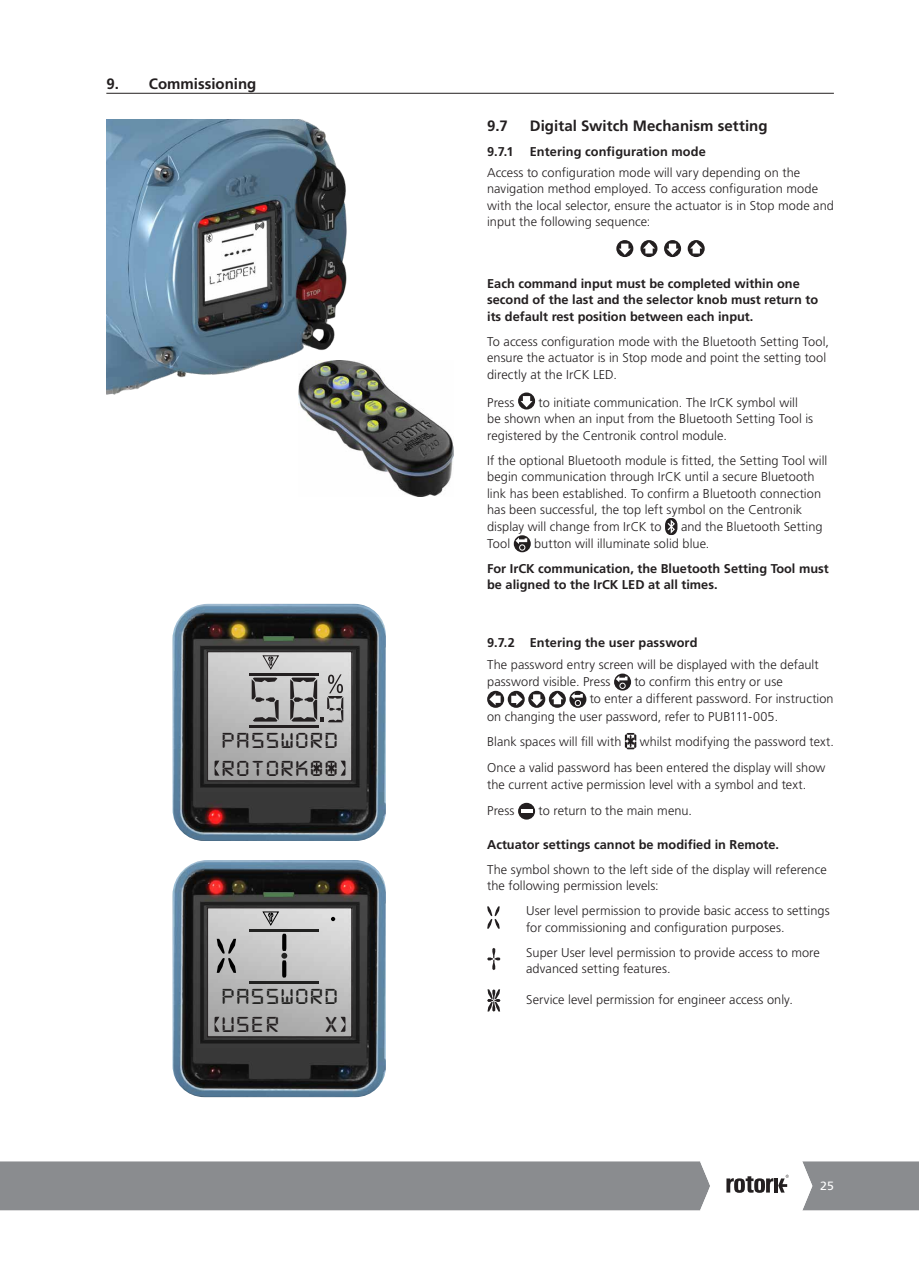
<style>
.page{position:relative;width:919px;height:1263px;background:#fff}
.page>*{position:absolute;margin:0;border:0;box-sizing:border-box;transform-origin:0 0}
.t1{font:22.95px/27.8px "Digital 7 Mono";letter-spacing:.06em;color:#231f20;scale:1.23 1}
.t2{font:22.95px "Digital 7 Mono";letter-spacing:.06em;color:#222221;scale:1.23 1}
.t3{font:700 15px "Frutiger LT Std";color:#231f20}
.t4{font:300 12.75px/16.5px "Frutiger LT Std";letter-spacing:.005em;color:#231f20}
.t5{font:700 12.75px/16.5px "Frutiger LT Std";color:#231f20}
.t6{font:12px "Frutiger LT Std";color:#fff}
</style>
<div class="page">
<img style="left:172px;top:604px;width:214px;height:237px">
<div style="left:207px;top:652px;width:145px;height:129px;border:1px solid #231f20"></div>
<hr style="left:250px;top:673px;width:69px;height:2px;background:#231f20">
<hr style="left:250px;top:725px;width:69px;height:3px;background:#231f20">
<svg style="left:313px;top:762px;width:7px;height:12px"></svg>
<svg style="left:252px;top:678px;width:26px;height:44px"></svg>
<svg style="left:290px;top:674px;width:53px;height:48px;background:#989797"></svg>
<svg style="left:262px;top:655px;width:17px;height:15px"></svg>
<svg style="left:214px;top:761px;width:5px;height:15px"></svg>
<svg style="left:328px;top:761px;width:17px;height:15px"></svg>
<svg style="left:616px;top:240px;width:17px;height:17px"></svg>
<svg style="left:618px;top:244px;width:12px;height:11px"></svg>
<svg style="left:640px;top:240px;width:17px;height:17px"></svg>
<svg style="left:643px;top:242px;width:12px;height:11px"></svg>
<svg style="left:664px;top:240px;width:17px;height:17px"></svg>
<svg style="left:666px;top:244px;width:12px;height:11px"></svg>
<svg style="left:687px;top:240px;width:17px;height:17px"></svg>
<svg style="left:690px;top:242px;width:12px;height:11px"></svg>
<svg style="left:518px;top:392px;width:17px;height:17px"></svg>
<svg style="left:520px;top:396px;width:12px;height:11px"></svg>
<svg style="left:665px;top:518px;width:12px;height:17px"></svg>
<svg style="left:513px;top:535px;width:17px;height:17px"></svg>
<svg style="left:515px;top:537px;width:12px;height:13px"></svg>
<svg style="left:614px;top:673px;width:17px;height:17px"></svg>
<svg style="left:615px;top:676px;width:12px;height:13px"></svg>
<svg style="left:487px;top:691px;width:17px;height:17px"></svg>
<svg style="left:489px;top:693px;width:11px;height:12px"></svg>
<svg style="left:507px;top:691px;width:17px;height:17px"></svg>
<svg style="left:511px;top:693px;width:11px;height:12px"></svg>
<svg style="left:528px;top:691px;width:17px;height:17px"></svg>
<svg style="left:530px;top:694px;width:12px;height:12px"></svg>
<svg style="left:549px;top:691px;width:17px;height:17px"></svg>
<svg style="left:551px;top:693px;width:12px;height:11px"></svg>
<svg style="left:569px;top:691px;width:17px;height:17px"></svg>
<svg style="left:571px;top:693px;width:12px;height:13px"></svg>
<svg style="left:624px;top:733px;width:12px;height:16px"></svg>
<div style="left:518px;top:803px;width:17px;height:16px;background:#231f20;border-radius:50%"></div>
<hr style="left:521px;top:809px;width:11px;height:4px;background:#fff">
<svg style="left:487px;top:906px;width:12px;height:23px"></svg>
<svg style="left:487px;top:948px;width:13px;height:22px"></svg>
<svg style="left:487px;top:989px;width:13px;height:23px"></svg>
<img style="left:172px;top:860px;width:214px;height:237px">
<div style="left:207px;top:908px;width:145px;height:129px;border:1px solid #231f20"></div>
<svg style="left:214px;top:1017px;width:5px;height:15px"></svg>
<svg style="left:340px;top:1017px;width:5px;height:15px"></svg>
<hr style="left:250px;top:929px;width:69px;height:3px;background:#222221">
<hr style="left:250px;top:981px;width:69px;height:3px;background:#222221">
<svg style="left:262px;top:911px;width:17px;height:15px"></svg>
<svg style="left:331px;top:917px;width:4px;height:4px"></svg>
<svg style="left:281px;top:934px;width:6px;height:43px"></svg>
<svg style="left:217px;top:939px;width:19px;height:34px"></svg>
<img style="left:106px;top:119px;width:244px;height:276px">
<img style="left:298px;top:361px;width:155px;height:135px">
<hr style="left:106px;top:93px;width:727px;height:1px;background:#231f20">
<svg style="left:0;top:1161px;width:918px;height:49px;background:#959799"></svg>
<p class="t3" style="left:106px;top:75px;width:152px">9. Commissioning</p>
<h1 class="t1" style="left:222px;top:727px;width:96px">PASSWORD<br>ROTORKOO</h1>
<h1 class="t2" style="left:222px;top:987px;width:96px">PASSWORD</h1>
<h1 class="t1" style="left:222px;top:1010px;width:48px">USER</h1>
<h1 class="t1" style="left:325px;top:1010px;width:12px">x</h1>
<p class="t3" style="left:487px;top:117px;width:22px">9.7</p>
<p class="t3" style="left:529px;top:117px;width:239px">Digital Switch Mechanism setting</p>
<p class="t5" style="left:487px;top:143px;width:28px">9.7.1</p>
<p class="t5" style="left:529px;top:143px;width:178px">Entering configuration mode</p>
<p class="t4" style="left:487px;top:164px;width:348px">Access to configuration mode will vary depending on the navigation method employed. To access configuration mode with the local selector, ensure the actuator is in Stop mode and input the following sequence:</p>
<p class="t5" style="left:487px;top:275px;width:332px">Each command input must be completed within one second of the last and the selector knob must return to its default rest position between each input.</p>
<p class="t4" style="left:487px;top:333px;width:343px">To access configuration mode with the Bluetooth Setting Tool, ensure the actuator is in Stop mode and point the setting tool directly at the IrCK LED.</p>
<p class="t4" style="left:487px;top:394px;width:29px">Press</p>
<p class="t4" style="left:487px;top:394px;width:327px;text-indent:51px">to initiate communication. The IrCK symbol will be shown when an input from the Bluetooth Setting Tool is registered by the Centronik control module.</p>
<p class="t4" style="left:487px;top:452px;width:341px">If the optional Bluetooth module is fitted, the Setting Tool will begin communication through IrCK until a secure Bluetooth link has been established. To confirm a Bluetooth connection has been successful, the top left symbol on the Centronik display will change from IrCK to</p>
<p class="t4" style="left:681px;top:518px;width:143px">and the Bluetooth Setting</p>
<p class="t4" style="left:487px;top:535px;width:25px">Tool</p>
<p class="t4" style="left:534px;top:535px;width:177px">button will illuminate solid blue.</p>
<p class="t5" style="left:487px;top:560px;width:343px">For IrCK communication, the Bluetooth Setting Tool must be aligned to the IrCK LED at all times.</p>
<p class="t5" style="left:487px;top:635px;width:212px">9.7.2 Entering the user password</p>
<p class="t4" style="left:487px;top:656px;width:333px;line-height:17.2px">The password entry screen will be displayed with the default password visible. Press</p>
<p class="t4" style="left:634px;top:674px;width:150px">to confirm this entry or use</p>
<p class="t4" style="left:589px;top:691px;width:245px">to enter a different password. For instruction</p>
<p class="t4" style="left:487px;top:708px;width:292px">on changing the user password, refer to PUB111-005.</p>
<p class="t4" style="left:487px;top:734px;width:136px">Blank spaces will fill with</p>
<p class="t4" style="left:487px;top:729px;width:348px;line-height:25.8px;text-indent:153px">whilst modifying the password text.<br>Once a valid password has been entered the display will show</p>
<p class="t4" style="left:487px;top:772px;width:320px;line-height:25.8px">the current active permission level with a symbol and text.<br>Press</p>
<p class="t4" style="left:538px;top:803px;width:155px">to return to the main menu.</p>
<p class="t5" style="left:487px;top:836px;width:293px">Actuator settings cannot be modified in Remote.</p>
<p class="t4" style="left:487px;top:861px;width:341px">The symbol shown to the left side of the display will reference the following permission levels:</p>
<p class="t4" style="left:526px;top:903px;width:305px">User level permission to provide basic access to settings for commissioning and configuration purposes.</p>
<p class="t4" style="left:526px;top:944px;width:295px">Super User level permission to provide access to more advanced setting features.</p>
<p class="t4" style="left:526px;top:992px;width:268px">Service level permission for engineer access only.</p>
<p class="t6" style="left:820px;top:1179px;width:15px">25</p>
</div>
